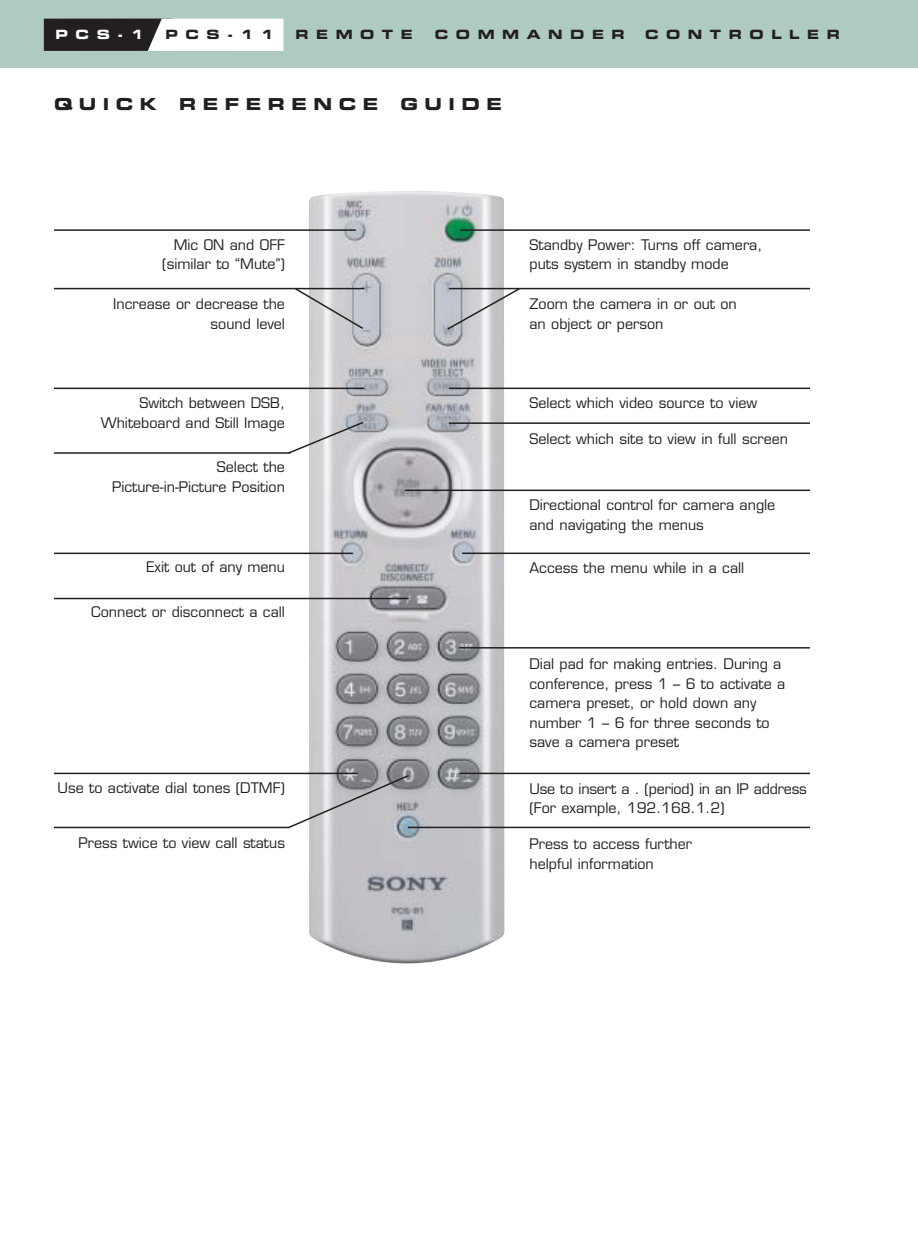
<style>
.page{position:relative;width:918px;height:1242px;background:#fff}
.page>*{position:absolute;margin:0;border:0;box-sizing:border-box;transform-origin:0 0}
.t1{font:16.5px "Eurostile Bold Extended Two";letter-spacing:.395em;color:#231f1f}
.t2{font:14.25px/19.5px "Eurostile";color:#231f1f}
.t3{font:12.75px "Eurostile Bold Extended Two";letter-spacing:.595em;color:#231f1f}
.t4{font:12.75px "Eurostile Bold Extended Two";color:#fff}
</style>
<div class="page">
<img style="left:308px;top:191px;width:197px;height:773px">
<hr style="left:54px;top:388px;width:310px;height:1px;background:#231f1f">
<hr style="left:54px;top:553px;width:299px;height:1px;background:#231f1f">
<hr style="left:54px;top:598px;width:355px;height:1px;background:#231f1f">
<hr style="left:54px;top:773px;width:304px;height:1px;background:#231f1f">
<hr style="left:54px;top:827px;width:235px;height:1px;background:#231f1f">
<hr style="left:460px;top:229px;width:350px;height:2px;background:#231f1f">
<hr style="left:54px;top:229px;width:302px;height:2px;background:#231f1f">
<hr style="left:449px;top:288px;width:361px;height:1px;background:#231f1f">
<svg style="left:446px;top:287px;width:76px;height:44px"></svg>
<hr style="left:54px;top:288px;width:311px;height:1px;background:#231f1f">
<svg style="left:293px;top:287px;width:72px;height:43px"></svg>
<hr style="left:449px;top:388px;width:361px;height:1px;background:#231f1f">
<hr style="left:449px;top:422px;width:361px;height:2px;background:#231f1f">
<hr style="left:405px;top:490px;width:405px;height:1px;background:#231f1f">
<hr style="left:462px;top:553px;width:348px;height:1px;background:#231f1f">
<hr style="left:459px;top:647px;width:351px;height:2px;background:#231f1f">
<hr style="left:459px;top:773px;width:351px;height:1px;background:#231f1f">
<hr style="left:408px;top:827px;width:402px;height:1px;background:#231f1f">
<svg style="left:287px;top:774px;width:124px;height:55px"></svg>
<hr style="left:54px;top:452px;width:236px;height:2px;background:#231f1f">
<svg style="left:287px;top:420px;width:78px;height:35px"></svg>
<div style="left:0;top:0;width:918px;height:68px;background:#afcac2"></div>
<svg style="left:44px;top:19px;width:240px;height:32px;background:#999797"></svg>
<p class="t4" style="left:56px;top:29px;width:89px">PCS-1</p>
<p class="t3" style="left:165px;top:29px;width:109px">PCS-11</p>
<p class="t3" style="left:295px;top:29px;width:119px">REMOTE</p>
<p class="t3" style="left:435px;top:29px;width:191px">COMMANDER</p>
<p class="t3" style="left:645px;top:29px;width:196px">CONTROLLER</p>
<p class="t1" style="left:54px;top:98px;width:105px">QUICK</p>
<p class="t1" style="left:179px;top:98px;width:201px">REFERENCE</p>
<p class="t1" style="left:400px;top:98px;width:103px">GUIDE</p>
<p class="t2" style="left:162px;top:236px;width:124px;text-align:right">Mic ON and OFF (similar to “Mute”)</p>
<p class="t2" style="left:113px;top:296px;width:173px;text-align:right">Increase or decrease the sound level</p>
<p class="t2" style="left:101px;top:395px;width:186px;text-align:right">Switch between DSB,<br>Whiteboard and Still Image</p>
<p class="t2" style="left:112px;top:459px;width:174px;text-align:right">Select the<br>Picture-in-Picture Position</p>
<p class="t2" style="left:147px;top:559px;width:140px">Exit out of any menu</p>
<p class="t2" style="left:91px;top:604px;width:195px">Connect or disconnect a call</p>
<p class="t2" style="left:58px;top:779px;width:229px">Use to activate dial tones (DTMF)</p>
<p class="t2" style="left:78px;top:835px;width:208px">Press twice to view call status</p>
<p class="t2" style="left:530px;top:236px;width:234px">Standby Power: Turns off camera, puts system in standby mode</p>
<p class="t2" style="left:530px;top:296px;width:209px">Zoom the camera in or out on an object or person</p>
<p class="t2" style="left:530px;top:395px;width:229px">Select which video source to view</p>
<p class="t2" style="left:530px;top:431px;width:260px">Select which site to view in full screen</p>
<p class="t2" style="left:530px;top:497px;width:247px">Directional control for camera angle and navigating the menus</p>
<p class="t2" style="left:530px;top:560px;width:216px">Access the menu while in a call</p>
<p class="t2" style="left:530px;top:656px;width:257px">Dial pad for making entries. During a conference, press 1 – 6 to activate a camera preset, or hold down any number 1 – 6 for three seconds to save a camera preset</p>
<p class="t2" style="left:530px;top:780px;width:279px">Use to insert a . (period) in an IP address (For example, 192.168.1.2)</p>
<p class="t2" style="left:530px;top:836px;width:164px">Press to access further helpful information</p>
</div>
